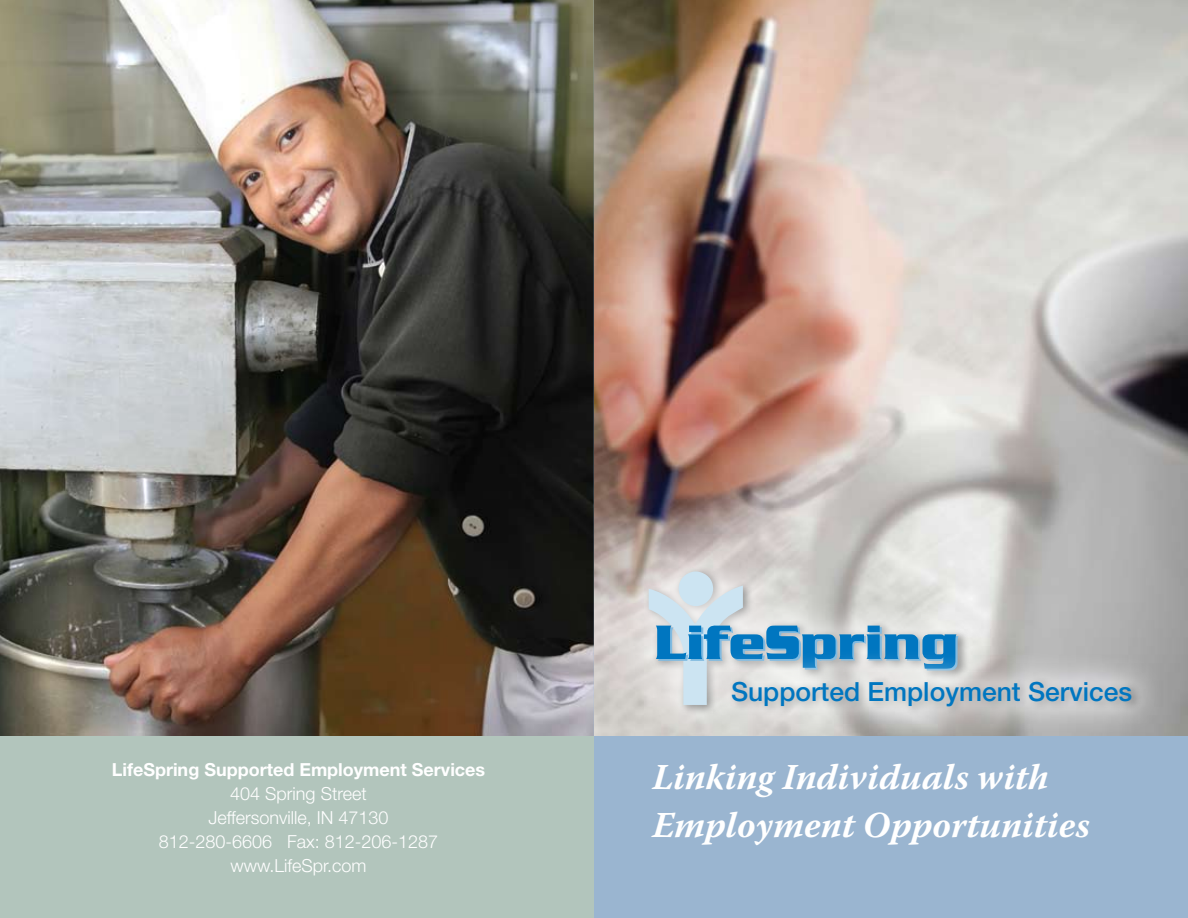
<style>
.page{position:relative;width:1188px;height:918px;background:#fff}
.page>*{position:absolute;margin:0;border:0;box-sizing:border-box;transform-origin:0 0}
.t1{font:italic 700 36.45px/48.6px "Warnock Pro";color:#fff}
.t2{font:500 26.4px "Helvetica Neue";color:#0076c0}
.t3{font:300 18px/24px "Helvetica Neue";color:#fff;text-align:center}
.t4{font:700 18px "Helvetica Neue";color:#fff}
</style>
<div class="page">
<img style="left:0;top:0;width:594px;height:736px">
<img style="left:594px;top:0;width:594px;height:736px">
<div style="left:611px;top:534px;width:411px;height:235px;background:#fff;opacity:.75"></div>
<svg style="left:649px;top:572px;width:310px;height:133px;background:#b9ccd6"></svg>
<div style="left:695px;top:645px;width:493px;height:131px;background:#fff;opacity:.75"></div>
<div style="left:594px;top:736px;width:594px;height:182px;background:#9ab5d0"></div>
<div style="left:0;top:736px;width:594px;height:182px;background:#b2c5bc"></div>
<p class="t4" style="left:112px;top:759px;width:375px">LifeSpring Supported Employment Services</p>
<p class="t3" style="left:159px;top:781px;width:281px">404 Spring Street<br>Jeffersonville, IN 47130<br>812-280-6606 Fax: 812-206-1287 www.LifeSpr.com</p>
<h2 class="t2" style="left:731px;top:676px;width:403px">Supported Employment Services</h2>
<h1 class="t1" style="left:652px;top:752px;width:439px">Linking Individuals with<br>Employment Opportunities</h1>
</div>
